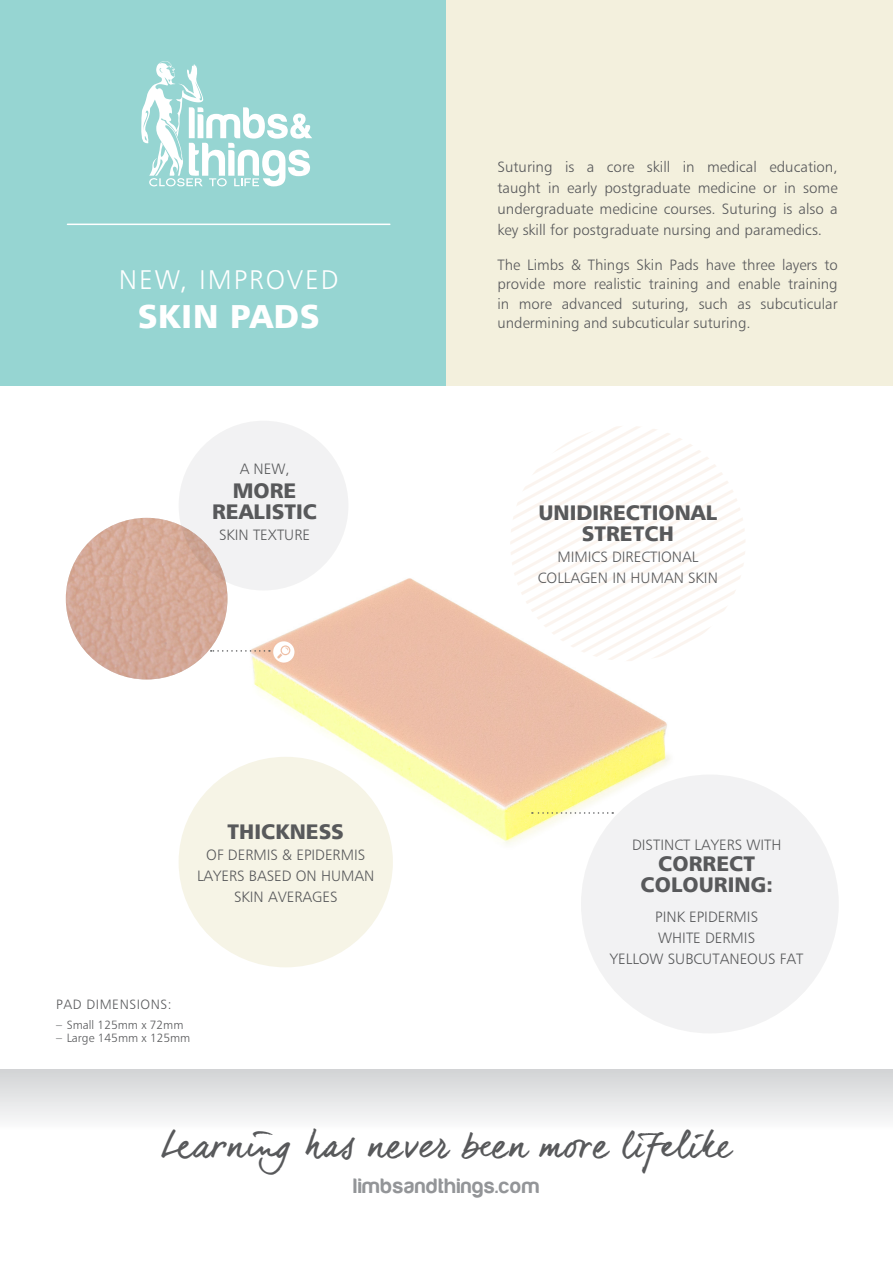
<style>
.page{position:relative;width:893px;height:1263px;background:#fff}
.page>*{position:absolute;margin:0;border:0;box-sizing:border-box;transform-origin:0 0}
.t1{font:36px "dear Joe 6";color:#58595b}
.t2{font:33px "Humanist 777 BT Black B";letter-spacing:.025em;color:#fff}
.t3{font:27px "Humanist 777 BT Light B";letter-spacing:.075em;color:#fff}
.t4{font:21.6px "Harabara";letter-spacing:.05em;color:#939598}
.t5{font:21px/21px "Humanist 777 BT Black B";color:#58595b;text-align:center}
.t6{font:15px/21px "Humanist 777 BT Light B";color:#58595b;text-align:center}
.t7{font:13.5px "Humanist 777 BT Light B";letter-spacing:.04em;color:#58595b}
.t8{font:12px "Humanist 777 BT Light B";color:#58595b}
</style>
<div class="page">
<img style="left:139px;top:468px;width:531px;height:499px">
<div style="left:0;top:0;width:446px;height:386px;background:#96d5d2"></div>
<div style="left:446px;top:0;width:447px;height:386px;background:#f3f0dd"></div>
<svg style="left:141px;top:61px;width:171px;height:125px"></svg>
<hr style="left:67px;top:224px;width:323px;height:1px;background:#fff">
<svg style="left:0;top:1069px;width:893px;height:51px"></svg>
<svg style="left:510px;top:426px;width:235px;height:235px"></svg>
<div style="left:581px;top:774px;width:258px;height:259px;background:#f2f2f3;border-radius:50%"></div>
<div style="left:179px;top:757px;width:214px;height:210px;background:#f6f4e6;border-radius:50%"></div>
<svg style="left:227px;top:641px;width:67px;height:22px"></svg>
<svg style="left:532px;top:812px;width:81px;height:2px"></svg>
<div style="left:66px;top:518px;width:161px;height:161px;background:#000;opacity:.12"></div>
<img style="left:66px;top:518px;width:161px;height:161px;border-radius:81px">
<div style="left:179px;top:421px;width:169px;height:169px;background:#f2f2f3;border-radius:50%"></div>
<h3 class="t3" style="left:119px;top:263px;width:221px">NEW, IMPROVED</h3>
<h2 class="t2" style="left:138px;top:295px;width:183px">SKIN PADS</h2>
<p class="t6" style="left:240px;top:458px;width:51px">A NEW,</p>
<h3 class="t5" style="left:212px;top:480px;width:106px">MORE<br>REALISTIC</h3>
<p class="t6" style="left:219px;top:524px;width:93px">SKIN TEXTURE</p>
<h3 class="t5" style="left:228px;top:821px;width:118px">THICKNESS</h3>
<p class="t6" style="left:197px;top:844px;width:179px">OF DERMIS &amp; EPIDERMIS<br>LAYERS BASED ON HUMAN<br>SKIN AVERAGES</p>
<p class="t7" style="left:56px;top:996px;width:117px">PAD DIMENSIONS:</p>
<p class="t8" style="left:56px;top:1017px;width:129px">– Small 125mm x 72mm</p>
<p class="t8" style="left:56px;top:1030px;width:136px">– Large 145mm x 125mm</p>
<p class="t6" style="left:497px;top:156px;width:342px;text-align:justify">Suturing is a core skill in medical education, taught in early postgraduate medicine or in some undergraduate medicine courses. Suturing is also a key skill for postgraduate nursing and paramedics.</p>
<p class="t6" style="left:497px;top:254px;width:342px;line-height:19.5px;text-align:justify">The Limbs &amp; Things Skin Pads have three layers to provide more realistic training and enable training in more advanced suturing, such as subcuticular undermining and subcuticular suturing.</p>
<h3 class="t5" style="left:538px;top:502px;width:180px">UNIDIRECTIONAL<br>STRETCH</h3>
<p class="t6" style="left:538px;top:546px;width:182px">MIMICS DIRECTIONAL<br>COLLAGEN IN HUMAN SKIN</p>
<p class="t6" style="left:632px;top:834px;width:151px">DISTINCT LAYERS WITH</p>
<h3 class="t5" style="left:640px;top:852px;width:134px">CORRECT<br>COLOURING:</h3>
<p class="t6" style="left:610px;top:906px;width:195px">PINK EPIDERMIS<br>WHITE DERMIS<br>YELLOW SUBCUTANEOUS FAT</p>
<h1 class="t1" style="left:162px;top:1123px;width:573px">Learning has never been more lifelike</h1>
<h3 class="t4" style="left:353px;top:1174px;width:188px">limbsandthings.com</h3>
</div>
